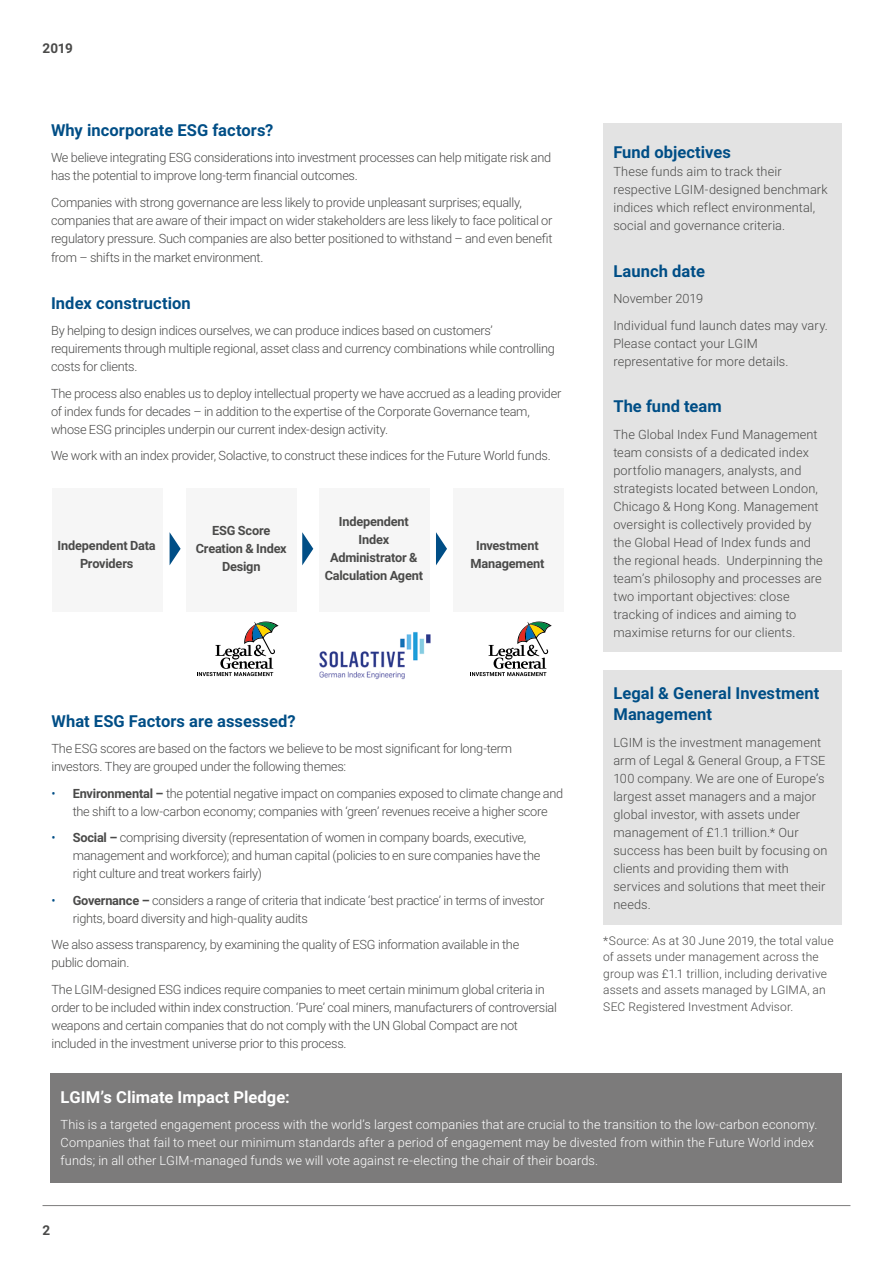
<style>
.page{position:relative;width:893px;height:1263px;background:#fff}
.page>*{position:absolute;margin:0;border:0;box-sizing:border-box;transform-origin:0 0}
.Body_copy_and_chart{font:700 16.5px "Roboto";letter-spacing:.005em;color:#004e86}
.body_copy_standard{font:700 16.5px/21px "Roboto";letter-spacing:.005em;color:#004e86}
.body_copy_standard-2{font:700 16.5px "Roboto";letter-spacing:.005em;color:#fff}
.t1{font:700 13.5px "Roboto";color:#4a4a49}
.body_copy_standard-3{font:300 12.75px/18px "Roboto";letter-spacing:-.02em;color:#4a4a49}
.body_copy_standard-4{font:300 12.75px/18px "Roboto";letter-spacing:.01em;color:#4a4a49}
.body_copy_standard-5{font:300 12.75px/18px "Roboto";letter-spacing:.005em;color:#4a4a49}
.body_copy_standard-6{font:300 12.75px/18px "Roboto";letter-spacing:.005em;color:#fff}
.body_copy_standard-7{font:700 12.75px/18px "Roboto";letter-spacing:-.015em;color:#4a4a49;text-align:center}
.body_copy_standard-8{font:300 12px/16.5px "Roboto";letter-spacing:.01em;color:#4a4a49}
.s1{color:#004e86}
.s2{font-weight:700}
</style>
<div class="page">
<hr style="left:43px;top:1205px;width:807px;height:1px;background:#7c7b7b">
<div style="left:603px;top:124px;width:238px;height:528px;background:#e3e3e3"></div>
<div style="left:603px;top:670px;width:238px;height:254px;background:#e3e3e3"></div>
<div style="left:51px;top:1073px;width:791px;height:109px;background:#7c7b7b"></div>
<div style="left:53px;top:489px;width:110px;height:123px;background:#f6f6f6"></div>
<div style="left:186px;top:489px;width:110px;height:123px;background:#f6f6f6"></div>
<div style="left:320px;top:489px;width:110px;height:123px;background:#f6f6f6"></div>
<div style="left:453px;top:489px;width:110px;height:123px;background:#f6f6f6"></div>
<svg style="left:170px;top:533px;width:11px;height:32px"></svg>
<svg style="left:302px;top:532px;width:11px;height:33px"></svg>
<svg style="left:436px;top:532px;width:11px;height:33px"></svg>
<img style="left:319px;top:632px;width:112px;height:48px">
<svg style="left:197px;top:621px;width:82px;height:55px"></svg>
<svg style="left:470px;top:621px;width:82px;height:55px"></svg>
<p class="t1" style="left:43px;top:38px;width:32px">2019</p>
<p class="Body_copy_and_chart" style="left:51px;top:118px;width:224px">Why incorporate ESG factors?</p>
<p class="body_copy_standard-3" style="left:51px;top:148px;width:502px">We believe integrating ESG considerations into investment processes can help mitigate risk and has the potential to improve long-term financial outcomes.</p>
<p class="body_copy_standard-3" style="left:51px;top:193px;width:503px">Companies with strong governance are less likely to provide unpleasant surprises; equally, companies that are aware of their impact on wider stakeholders are less likely to face political or regulatory pressure. Such companies are also better positioned to withstand – and even benefit</p>
<p class="body_copy_standard-3" style="left:51px;top:248px;width:214px">from – shifts in the market environment.</p>
<p class="Body_copy_and_chart" style="left:51px;top:291px;width:141px">Index construction</p>
<p class="body_copy_standard-3" style="left:51px;top:321px;width:505px">By helping to design indices ourselves, we can produce indices based on customers’ requirements through multiple regional, asset class and currency combinations while controlling costs for clients.</p>
<p class="body_copy_standard-3" style="left:51px;top:384px;width:512px">The process also enables us to deploy intellectual property we have accrued as a leading provider of index funds for decades – in addition to the expertise of the Corporate Governance team, whose ESG principles underpin our current index-design activity.</p>
<p class="body_copy_standard-3" style="left:51px;top:446px;width:501px">We work with an index provider, Solactive, to construct these indices for the Future World funds.</p>
<p class="body_copy_standard-7" style="left:58px;top:536px;width:100px">Independent Data<br>Providers</p>
<p class="body_copy_standard-7" style="left:196px;top:521px;width:93px">ESG Score<br>Creation &amp; Index<br>Design</p>
<p class="body_copy_standard-7" style="left:325px;top:512px;width:100px">Independent<br>Index<br>Administrator &amp;<br>Calculation Agent</p>
<p class="body_copy_standard-7" style="left:470px;top:536px;width:75px">Investment<br>Management</p>
<p class="Body_copy_and_chart" style="left:52px;top:709px;width:246px">What ESG Factors are assessed?</p>
<p class="body_copy_standard-3" style="left:52px;top:739px;width:462px">The ESG scores are based on the factors we believe to be most significant for long-term investors. They are grouped under the following themes:</p>
<p class="body_copy_standard-3" style="left:52px;top:784px;width:513px;text-align:center"><span class="s1">•</span> <span class="s2">Environmental –</span> the potential negative impact on companies exposed to climate change and the shift to a low-carbon economy; companies with ‘green’ revenues receive a higher score</p>
<p class="body_copy_standard-3" style="left:73px;top:828px;width:469px;text-indent:-21px"><span class="s1">•</span> <span class="s2">Social –</span> comprising diversity (representation of women in company boards, executive, management and workforce); and human capital (policies to en sure companies have the right culture and treat workers fairly)</p>
<p class="body_copy_standard-3" style="left:73px;top:891px;width:473px;text-indent:-21px"><span class="s1">•</span> <span class="s2">Governance –</span> considers a range of criteria that indicate ‘best practice’ in terms of investor rights, board diversity and high-quality audits</p>
<p class="body_copy_standard-3" style="left:52px;top:935px;width:469px">We also assess transparency, by examining the quality of ESG information available in the public domain.</p>
<p class="body_copy_standard-3" style="left:52px;top:980px;width:507px">The LGIM-designed ESG indices require companies to meet certain minimum global criteria in order to be included within index construction. ‘Pure’ coal miners, manufacturers of controversial weapons and certain companies that do not comply with the UN Global Compact are not included in the investment universe prior to this process.</p>
<p class="body_copy_standard" style="left:613px;top:141px;width:119px">Fund objectives</p>
<p class="body_copy_standard-4" style="left:613px;top:162px;width:216px">These funds aim to track their respective LGIM-designed benchmark indices which reflect environmental, social and governance criteria.</p>
<p class="Body_copy_and_chart" style="left:613px;top:259px;width:93px">Launch date</p>
<p class="body_copy_standard-4" style="left:613px;top:289px;width:91px">November 2019</p>
<p class="body_copy_standard-5" style="left:613px;top:316px;width:216px">Individual fund launch dates may vary.<br>Please contact your LGIM representative for more details.</p>
<p class="Body_copy_and_chart" style="left:613px;top:395px;width:110px">The fund team</p>
<p class="body_copy_standard-4" style="left:613px;top:425px;width:211px">The Global Index Fund Management team consists of a dedicated index portfolio managers, analysts, and strategists located between London, Chicago &amp; Hong Kong. Management oversight is collectively provided by the Global Head of Index funds and the regional heads. Underpinning the team’s philosophy and processes are two important objectives: close tracking of indices and aiming to maximise returns for our clients.</p>
<p class="body_copy_standard" style="left:613px;top:682px;width:207px">Legal &amp; General Investment<br>Management</p>
<p class="body_copy_standard-5" style="left:613px;top:733px;width:216px">LGIM is the investment management arm of Legal &amp; General Group, a FTSE<br>100 company. We are one of Europe’s largest asset managers and a major global investor, with assets under management of £1.1 trillion.* Our success has been built by focusing on clients and providing them with services and solutions that meet their needs.</p>
<p class="body_copy_standard-8" style="left:603px;top:931px;width:232px">*Source: As at 30 June 2019, the total value of assets under management across the group was £1.1 trillion, including derivative assets and assets managed by LGIMA, an SEC Registered Investment Advisor.</p>
<p class="body_copy_standard-2" style="left:61px;top:1085px;width:231px">LGIM’s Climate Impact Pledge:</p>
<p class="body_copy_standard-6" style="left:61px;top:1115px;width:758px">This is a targeted engagement process with the world’s largest companies that are crucial to the transition to the low-carbon economy.<br>Companies that fail to meet our minimum standards after a period of engagement may be divested from within the Future World index funds; in all other LGIM-managed funds we will vote against re-electing the chair of their boards.</p>
<p class="t1" style="left:43px;top:1220px;width:9px">2</p>
</div>
